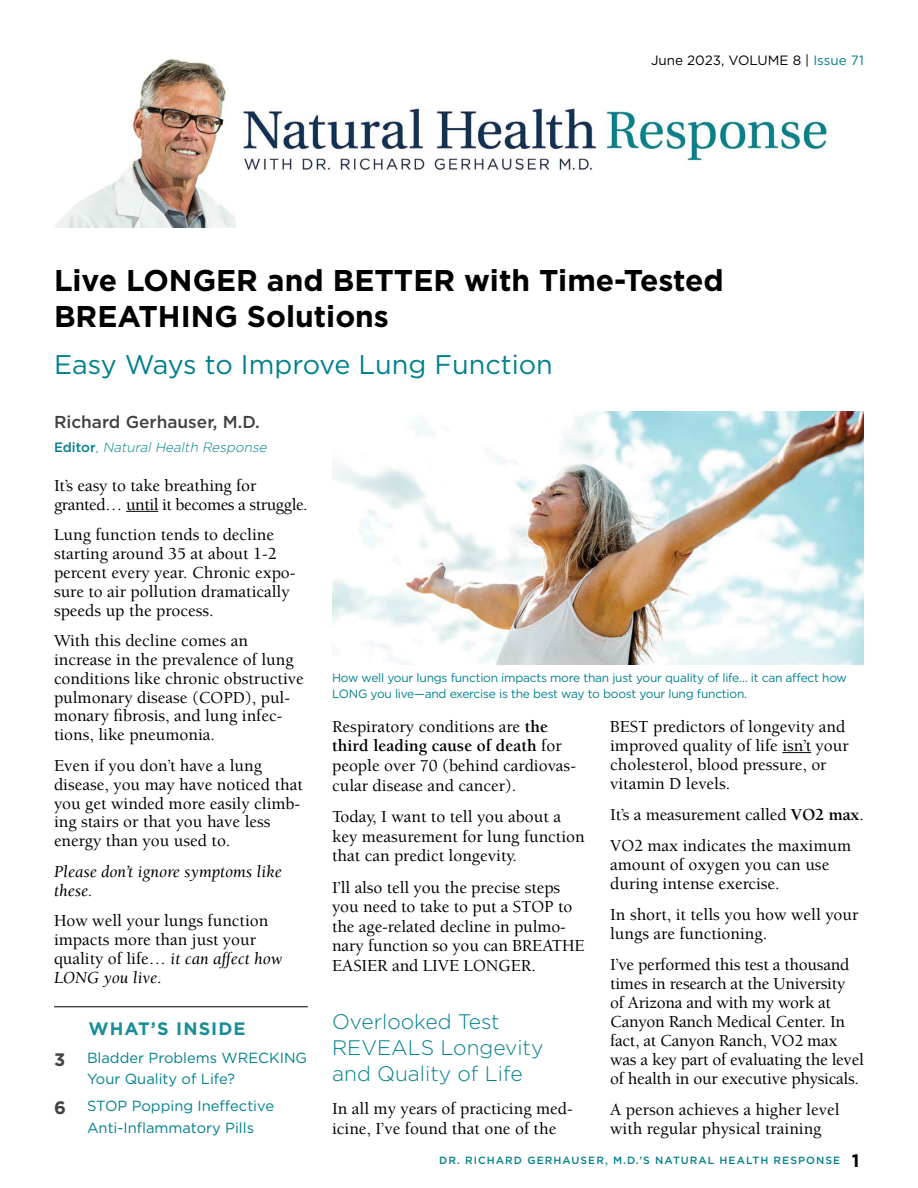
<style>
.page{position:relative;width:918px;height:1188px;background:#fff}
.page>*{position:absolute;margin:0;border:0;box-sizing:border-box;transform-origin:0 0}
.t1{font:700 30px/36.5px "Gotham";color:#000}
.t2{font:27px "Gotham";color:#00818d}
.t3{font:300 21px/26.1px "Gotham";color:#00818d}
.t4{font:700 18px "Gotham";letter-spacing:.06em;color:#1a8e98}
.t5{font:500 17.25px/18.8px "Berkeley Std";color:#000}
.t6{font:500 17.25px/18.8px "Berkeley Std";letter-spacing:-.025em;color:#000}
.t7{font:italic 17.25px/18.8px "Berkeley Std";color:#000}
.t8{font:500 17.25px "Gotham";color:#414042}
.t9{font:14.7px/21px "Gotham";color:#00818d}
.t10{font:italic 300 13.5px "Gotham";color:#00818d}
.t11{font:13.5px "Gotham";color:#000}
.t12{font:12px/15.6px "Gotham";letter-spacing:-.02em;color:#00818d}
.t13{font:500 10.5px "Gotham";letter-spacing:.1em;color:#00818d}
.s1{color:#00818d}
.s2{font-weight:500;font-style:normal}
.s3{font-weight:400;font-style:italic}
.s4{font-weight:700;font-size:18px;color:#414042}
.s5{font-weight:700}
.s6{font-weight:700;font-size:18px;color:#000}
</style>
<div class="page">
<img style="left:55px;top:58px;width:773px;height:169px">
<hr style="left:54px;top:1006px;width:254px;height:1px;background:#000">
<hr style="left:126px;top:511px;width:32px;height:1px;background:#000">
<svg style="left:782px;top:752px;width:29px;height:1px"></svg>
<img style="left:332px;top:411px;width:532px;height:253px">
<p class="t11" style="left:651px;top:51px;width:214px">June 2023, VOLUME 8 | <span class="s1">Issue 71</span></p>
<h1 class="t1" style="left:54px;top:262px;width:671px">Live LONGER and BETTER with Time-Tested<br>BREATHING Solutions</h1>
<h2 class="t2" style="left:54px;top:347px;width:500px">Easy Ways to Improve Lung Function</h2>
<p class="t8" style="left:54px;top:411px;width:207px">Richard Gerhauser, M.D.</p>
<p class="t10" style="left:54px;top:438px;width:217px"><span class="s2">E d i t o r</span> , Natural Health Response</p>
<p class="t6" style="left:54px;top:476px;width:255px">It’s easy to take breathing for granted… until it becomes a struggle.</p>
<p class="t5" style="left:54px;top:526px;width:243px">Lung function tends to decline starting around 35 at about 1-2 percent every year. Chronic expo&shy;sure to air pollution dramatically speeds up the process.</p>
<p class="t5" style="left:54px;top:632px;width:251px">With this decline comes an increase in the prevalence of lung conditions like chronic obstructive pulmonary disease (COPD), pul&shy;monary fibrosis, and lung infec&shy;tions, like pneumonia.</p>
<p class="t5" style="left:54px;top:757px;width:250px">Even if you don’t have a lung disease, you may have noticed that you get winded more easily climb&shy;ing stairs or that you have less energy than you used to.</p>
<p class="t7" style="left:54px;top:862px;width:229px">Please don’t ignore symptoms like these.</p>
<p class="t5" style="left:54px;top:912px;width:230px">How well your lungs function impacts more than just your quality of life… <span class="s3">it can affect how<br>LONG you live</span>.</p>
<p class="t4" style="left:89px;top:1017px;width:159px">WHAT’S INSIDE</p>
<p class="t9" style="left:87px;top:1047px;width:222px;text-indent:-33px"><span class="s4">3</span> Bladder Problems WRECKING<br>Your Quality of Life?</p>
<p class="t9" style="left:87px;top:1095px;width:189px;text-indent:-33px"><span class="s4">6</span> STOP Popping Ineffective<br>Anti-Inflammatory Pills</p>
<p class="t12" style="left:332px;top:670px;width:516px">How well your lungs function impacts more than just your quality of life… it can affect how<br>LONG you live—and exercise is the best way to boost your lung function.</p>
<p class="t5" style="left:332px;top:717px;width:246px;line-height:19.5px">Respiratory conditions are <span class="s5">the third leading cause of death</span> for people over 70 (behind cardiovas&shy;cular disease and cancer).</p>
<p class="t5" style="left:332px;top:807px;width:254px;line-height:19.5px">Today, I want to tell you about a key measurement for lung function that can predict longevity.</p>
<p class="t5" style="left:332px;top:878px;width:254px;line-height:19.5px">I’ll also tell you the precise steps you need to take to put a STOP to the age-related decline in pulmo&shy;nary function so you can BREATHE<br>EASIER and LIVE LONGER.</p>
<p class="t3" style="left:332px;top:1008px;width:213px">Overlooked Test<br>REVEALS Longevity and Quality of Life</p>
<p class="t5" style="left:332px;top:1100px;width:242px;line-height:19.5px">In all my years of practicing med&shy;icine, I’ve found that one of the</p>
<p class="t5" style="left:610px;top:717px;width:240px">BEST predictors of longevity and improved quality of life isn’t your cholesterol, blood pressure, or vitamin D levels.</p>
<p class="t5" style="left:610px;top:799px;width:255px;line-height:31px">It’s a measurement called <span class="s5">VO2 max</span>.<br>VO2 max indicates the maximum</p>
<p class="t5" style="left:610px;top:855px;width:221px">amount of oxygen you can use during intense exercise.</p>
<p class="t5" style="left:610px;top:905px;width:250px">In short, it tells you how well your lungs are functioning.</p>
<p class="t5" style="left:610px;top:955px;width:255px">I’ve performed this test a thousand times in research at the University<br>of Arizona and with my work at Canyon Ranch Medical Center. In fact, at Canyon Ranch, VO2 max was a key part of evaluating the level of health in our executive physicals.</p>
<p class="t5" style="left:610px;top:1100px;width:231px">A person achieves a higher level with regular physical training</p>
<p class="t13" style="left:439px;top:1153px;width:422px">DR. RICHARD GERHAUSER, M.D.’S NATURAL HEALTH RESPONSE <span class="s6">1</span></p>
</div>
